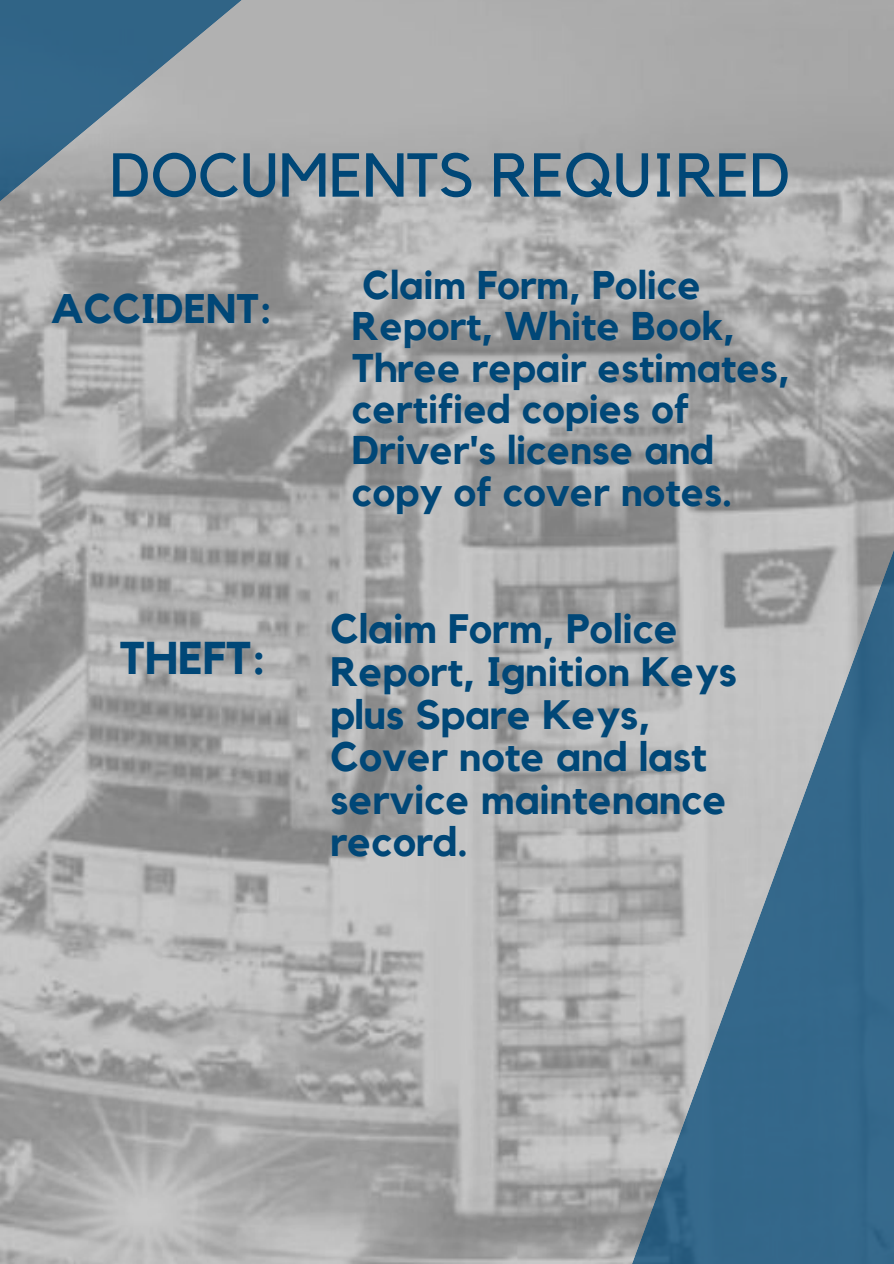
<style>
.page{position:relative;width:894px;height:1264px;background:#fff}
.page>*{position:absolute;margin:0;border:0;box-sizing:border-box;transform-origin:0 0}
.t1{font:61.2px "Kollektif";color:#004777}
.t2{font:700 45.75px "Kollektif";color:#004777}
.t3{font:700 41.1px "Kollektif";color:#004777}
.t4{font:700 40.95px/42.6px "Kollektif";color:#004777}
.t5{font:700 39.9px/41.2px "Kollektif";color:#004777}
</style>
<div class="page">
<img style="left:0;top:0;width:893px;height:1263px">
<svg style="left:575px;top:177px;width:318px;height:1086px;background:#8d9ba4"></svg>
<svg style="left:0;top:0;width:447px;height:285px;background:#949da4"></svg>
<h1 class="t1" style="left:109px;top:147px;width:682px">DOCUMENTS REQUIRED</h1>
<p class="t3" style="left:51px;top:289px;width:222px">ACCIDENT:</p>
<p class="t2" style="left:119px;top:636px;width:148px">THEFT:</p>
<p class="t5" style="left:352px;top:266px;width:439px">Claim Form, Police<br>Report, White Book,<br>Three repair estimates, certified copies of<br>Driver's license and copy of cover notes.</p>
<p class="t4" style="left:330px;top:609px;width:408px">Claim Form, Police<br>Report, Ignition Keys plus Spare Keys,<br>Cover note and last service maintenance record.</p>
</div>
